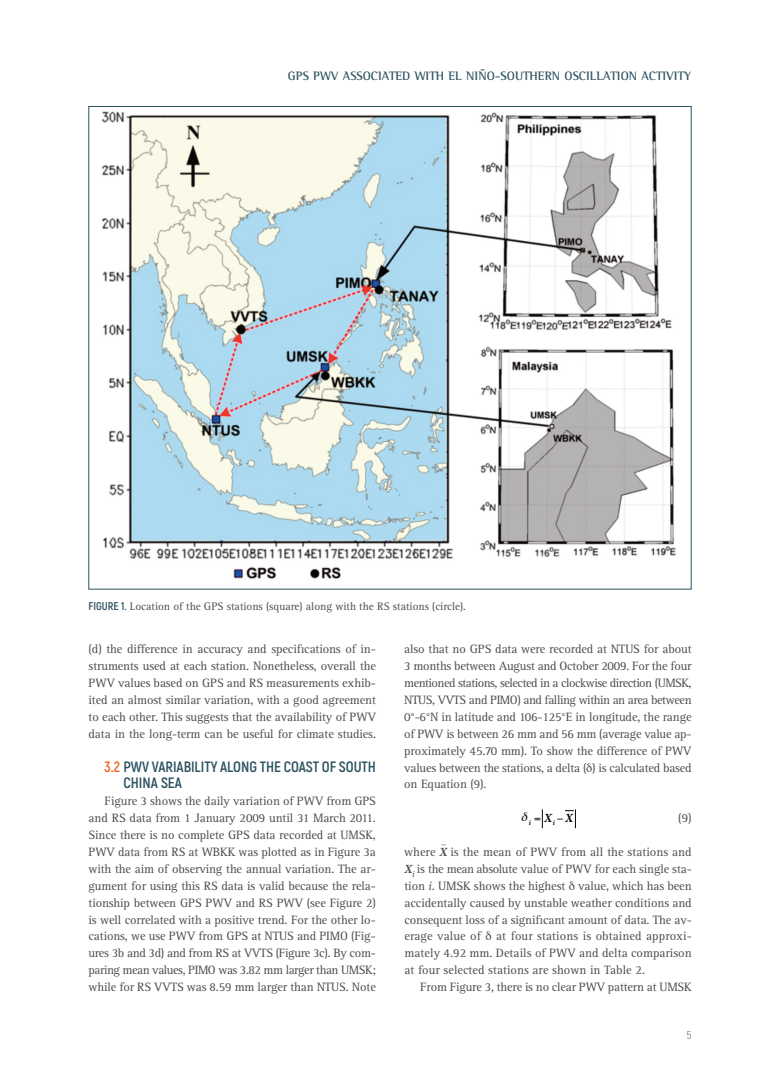
<style>
.page{position:relative;width:780px;height:1088px;background:#fff}
.page>*{position:absolute;margin:0;border:0;box-sizing:border-box;transform-origin:0 0}
.t1{font:700 15px/16.9px "Akrobat";letter-spacing:-.005em;color:#2b5261}
.t2{font:12.5px/16.9px "Rotis Serif";letter-spacing:-.01em;color:#4b4c4d;text-align:justify}
.t3{font:700 12.5px "Rotis Semi Serif";color:#2b5261}
.t4{font:11.25px "Rotis Serif";letter-spacing:-.005em;color:#4b4c4d}
.t5{font:300 11.25px "Akrobat";color:#486271}
.t6{font:italic 700 9.38px "Minion Pro";color:#4b4c4d}
.t7{font:italic 700 7.25px "Minion Pro";color:#080505}
.s1{font-family:"Akrobat";font-weight:700;color:#2b5261}
.s2{color:#ef6622}
.s3{font-family:"Minion Pro";font-weight:700;font-style:italic}
.s4{font-style:italic}
</style>
<div class="page">
<img style="left:101px;top:111px;width:575px;height:468px">
<svg style="left:565px;top:809px;width:11px;height:19px"></svg>
<svg style="left:541px;top:809px;width:2px;height:19px"></svg>
<p class="t3" style="left:288px;top:71px;width:405px">GPS PWV ASSOCIATED WITH EL NIÑO-SOUTHERN OSCILLATION ACTIVITY</p>
<p class="t4" style="left:89px;top:603px;width:379px"><span class="s1">FIGURE 1.</span> Location of the GPS stations (square) along with the RS stations (circle).</p>
<p class="t2" style="left:89px;top:642px;width:289px">(d) the difference in accuracy and specifications of in&shy;struments used at each station. Nonetheless, overall the PWV values based on GPS and RS measurements exhib&shy;ited an almost similar variation, with a good agreement to each other. This suggests that the availability of PWV data in the long-term can be useful for climate studies.</p>
<p class="t1" style="left:123px;top:759px;width:254px;text-indent:-19px"><span class="s2">3.2</span> PWV VARIABILITY ALONG THE COAST OF SOUTH<br>CHINA SEA</p>
<p class="t2" style="left:88px;top:794px;width:289px;text-indent:16px">Figure 3 shows the daily variation of PWV from GPS and RS data from 1 January 2009 until 31 March 2011.<br>Since there is no complete GPS data recorded at UMSK, PWV data from RS at WBKK was plotted as in Figure 3a with the aim of observing the annual variation. The ar&shy;gument for using this RS data is valid because the rela&shy;tionship between GPS PWV and RS PWV (see Figure 2) is well correlated with a positive trend. For the other lo&shy;cations, we use PWV from GPS at NTUS and PIMO (Fig&shy;ures 3b and 3d) and from RS at VVTS (Figure 3c). By com&shy;paring mean values, PIMO was 3.82 mm larger than UMSK; while for RS VVTS was 8.59 mm larger than NTUS. Note</p>
<p class="t2" style="left:404px;top:642px;width:289px">also that no GPS data were recorded at NTUS for about 3 months between August and October 2009. For the four mentioned stations, selected in a clockwise direction (UMSK, NTUS, VVTS and PIMO) and falling within an area between 0°-6°N in latitude and 106-125°E in longitude, the range of PWV is between 26 mm and 56 mm (average value ap&shy;proximately 45.70 mm). To show the difference of PWV values between the stations, a delta ( ) is calculated based on Equation (9).</p>
<p class="t2" style="left:678px;top:811px;width:15px">(9)</p>
<p class="t2" style="left:404px;top:845px;width:289px">where <span class="s3">X</span> is the mean of PWV from all the stations and</p>
<p class="t7" style="left:528px;top:820px;width:46px">i <sup>X</sup>i−<sup>X</sup></p>
<p class="t6" style="left:441px;top:838px;width:6px">_</p>
<p class="t2" style="left:404px;top:861px;width:289px"><span class="s3">X</span><sub>i</sub> is the mean absolute value of PWV for each single sta&shy;tion <span class="s4">i</span>. UMSK shows the highest value, which has been accidentally caused by unstable weather conditions and consequent loss of a significant amount of data. The av&shy;erage value of at four stations is obtained approxi&shy;mately 4.92 mm. Details of PWV and delta comparison at four selected stations are shown in Table 2.</p>
<p class="t2" style="left:420px;top:980px;width:273px">From Figure 3, there is no clear PWV pattern at UMSK</p>
<p class="t5" style="left:686px;top:1030px;width:6px">5</p>
</div>
